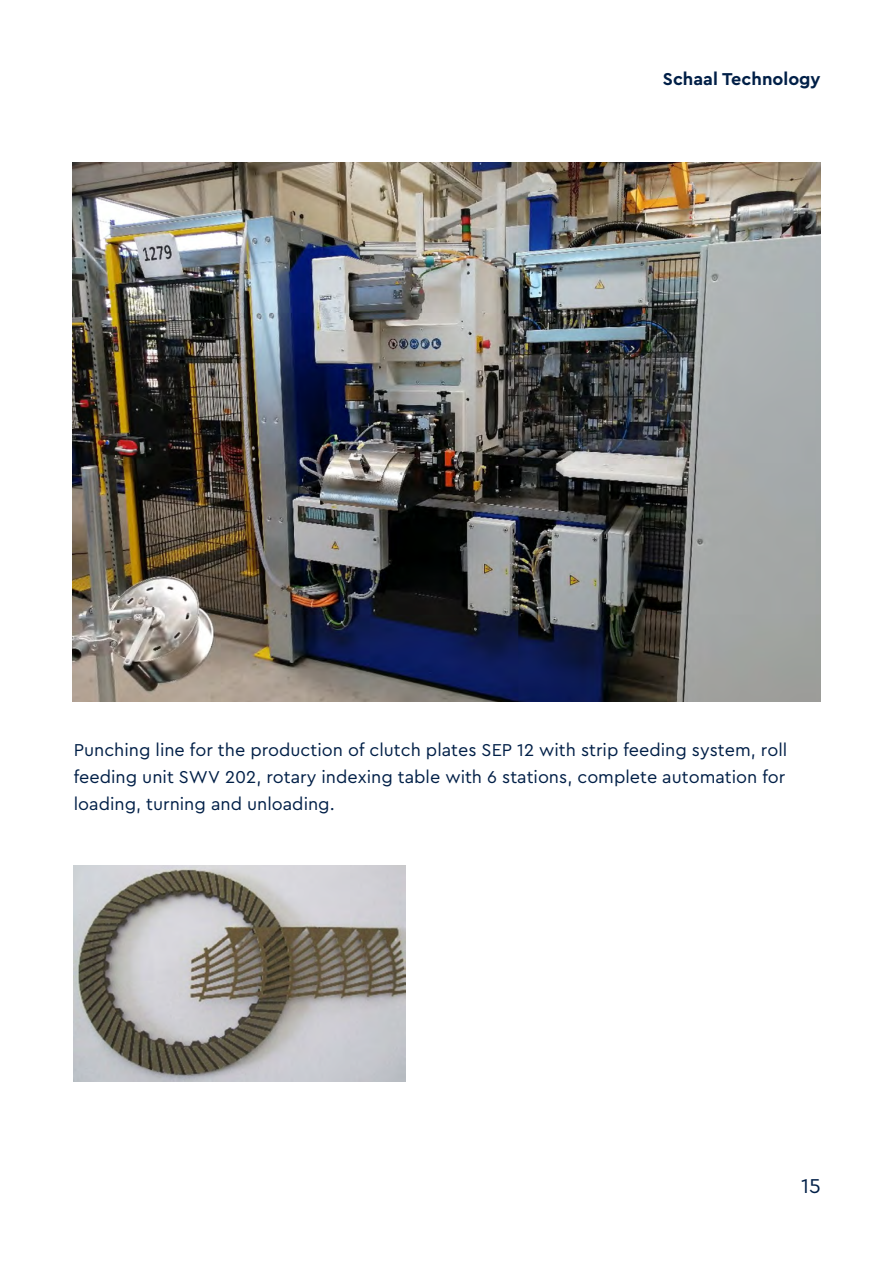
<style>
.page{position:relative;width:893px;height:1263px;background:#fff}
.page>*{position:absolute;margin:0;border:0;box-sizing:border-box;transform-origin:0 0}
.t1{font:21px "Cera Pro";color:#001f47}
.t2{font:18px/27px "Cera Pro";color:#001f47;text-align:justify}
.t3{font:700 18px "Cera Pro";color:#001f47}
</style>
<div class="page">
<img style="left:73px;top:163px;width:748px;height:538px">
<img style="left:74px;top:865px;width:331px;height:217px">
<p class="t3" style="left:663px;top:67px;width:159px">Schaal Technology</p>
<p class="t2" style="left:74px;top:736px;width:715px">Punching line for the production of clutch plates SEP 12 with strip feeding system, roll feeding unit SWV 202, rotary indexing table with 6 stations, complete automation for loading, turning and unloading.</p>
<p class="t1" style="left:801px;top:1172px;width:21px">15</p>
</div>
